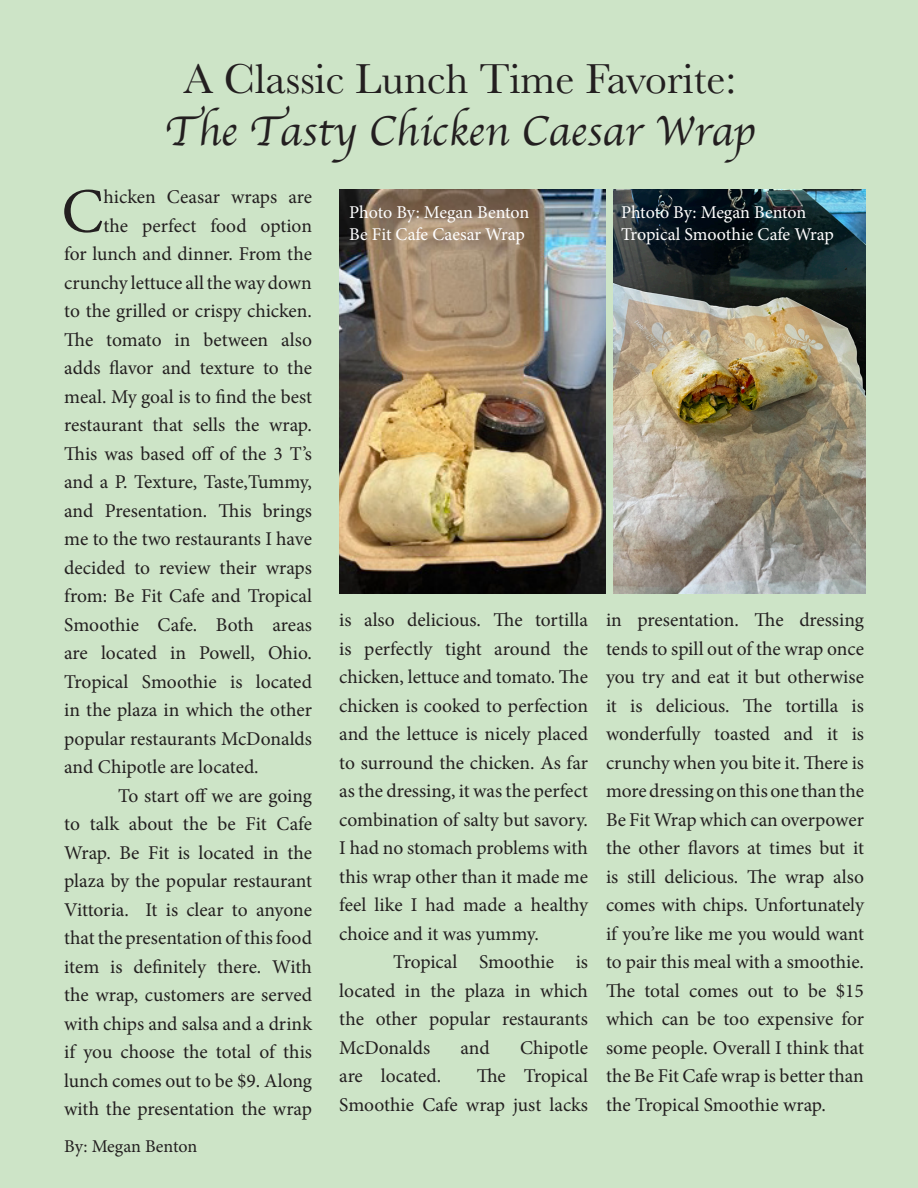
<style>
.page{position:relative;width:918px;height:1188px;background:#fff}
.page>*{position:absolute;margin:0;border:0;box-sizing:border-box;transform-origin:0 0}
.t1{font:63.3px "Minion Pro";color:#231f20}
.t2{font:43.5px "Baskerville";color:#231f20}
.t3{font:43.5px "Apple Chancery";color:#231f20}
.t4{font:19.5px/28.5px "Minion Pro";color:#231f20;text-align:justify}
.t5{font:18px "Minion Pro";letter-spacing:-.005em;color:#fff}
.t6{font:18px "Minion Pro";letter-spacing:-.005em;color:#231f20}
</style>
<div class="page">
<div style="left:1px;top:0;width:917px;height:1188px;background:#cde4c7"></div>
<img style="left:339px;top:189px;width:267px;height:405px">
<img style="left:613px;top:189px;width:253px;height:405px">
<p class="t2" style="left:183px;top:51px;width:554px">A Classic Lunch Time Favorite:</p>
<p class="t3" style="left:165px;top:97px;width:592px">The Tasty Chicken Caesar Wrap</p>
<p class="t1" style="left:61px;top:169px;width:44px">C</p>
<p class="t4" style="left:104px;top:183px;width:210px">hicken Ceasar wraps are</p>
<p class="t4" style="left:104px;top:211px;width:210px">the perfect food option</p>
<p class="t4" style="left:64px;top:240px;width:249px">for lunch and dinner. From the</p>
<p class="t4" style="left:64px;top:268px;width:249px">crunchy lettuce all the way down</p>
<p class="t4" style="left:64px;top:297px;width:249px">to the grilled or crispy chicken.</p>
<p class="t4" style="left:64px;top:325px;width:249px">The tomato in between also</p>
<p class="t4" style="left:64px;top:354px;width:249px">adds flavor and texture to the</p>
<p class="t4" style="left:64px;top:382px;width:249px">meal. My goal is to find the best</p>
<p class="t4" style="left:64px;top:411px;width:249px">restaurant that sells the wrap.</p>
<p class="t4" style="left:64px;top:439px;width:249px">This was based off of the 3 T’s</p>
<p class="t4" style="left:64px;top:468px;width:249px">and a P. Texture, Taste,Tummy,</p>
<p class="t4" style="left:64px;top:496px;width:249px">and Presentation. This brings</p>
<p class="t4" style="left:64px;top:525px;width:249px">me to the two restaurants I have</p>
<p class="t4" style="left:64px;top:553px;width:249px">decided to review their wraps</p>
<p class="t4" style="left:64px;top:582px;width:249px">from: Be Fit Cafe and Tropical</p>
<p class="t4" style="left:64px;top:610px;width:249px">Smoothie Cafe. Both areas</p>
<p class="t4" style="left:64px;top:639px;width:249px">are located in Powell, Ohio.</p>
<p class="t4" style="left:64px;top:667px;width:249px">Tropical Smoothie is located</p>
<p class="t4" style="left:64px;top:696px;width:249px">in the plaza in which the other</p>
<p class="t4" style="left:64px;top:724px;width:249px">popular restaurants McDonalds</p>
<p class="t4" style="left:64px;top:753px;width:196px">and Chipotle are located.</p>
<p class="t4" style="left:64px;top:781px;width:249px;text-indent:54px">To start off we are going to talk about the be Fit Cafe Wrap. Be Fit is located in the plaza by the popular restaurant Vittoria. It is clear to anyone that the presentation of this food item is definitely there. With the wrap, customers are served with chips and salsa and a drink if you choose the total of this lunch comes out to be $9. Along with the presentation the wrap</p>
<p class="t6" style="left:64px;top:1135px;width:135px">By: Megan Benton</p>
<p class="t5" style="left:349px;top:200px;width:182px">Photo By: Megan Benton</p>
<p class="t5" style="left:349px;top:222px;width:177px">Be Fit Cafe Caesar Wrap</p>
<p class="t5" style="left:621px;top:200px;width:187px">Phtoto By: Megan Benton</p>
<p class="t5" style="left:621px;top:222px;width:214px">Tropical Smoothie Cafe Wrap</p>
<p class="t4" style="left:339px;top:606px;width:250px">is also delicious. The tortilla is perfectly tight around the chicken, lettuce and tomato. The chicken is cooked to perfection and the lettuce is nicely placed to surround the chicken. As far as the dressing, it was the perfect combination of salty but savory.<br>I had no stomach problems with this wrap other than it made me feel like I had made a healthy choice and it was yummy.</p>
<p class="t4" style="left:339px;top:948px;width:250px;text-indent:54px">Tropical Smoothie is located in the plaza in which the other popular restaurants McDonalds</p>
<p class="t4" style="left:461px;top:1033px;width:31px">and</p>
<p class="t4" style="left:520px;top:1033px;width:69px">Chipotle</p>
<p class="t4" style="left:339px;top:1062px;width:250px;text-align:right">The Tropical<br>Smoothie Cafe wrap just lacks</p>
<p class="t4" style="left:339px;top:1062px;width:103px">are located.</p>
<p class="t4" style="left:606px;top:606px;width:260px">in presentation. The dressing tends to spill out of the wrap once you try and eat it but otherwise it is delicious. The tortilla is wonderfully toasted and it is crunchy when you bite it. There is more dressing on this one than the Be Fit Wrap which can overpower the other flavors at times but it is still delicious. The wrap also comes with chips. Unfortunately if you’re like me you would want to pair this meal with a smoothie.<br>The total comes out to be $15 which can be too expensive for some people. Overall I think that the Be Fit Cafe wrap is better than the Tropical Smoothie wrap.</p>
</div>
